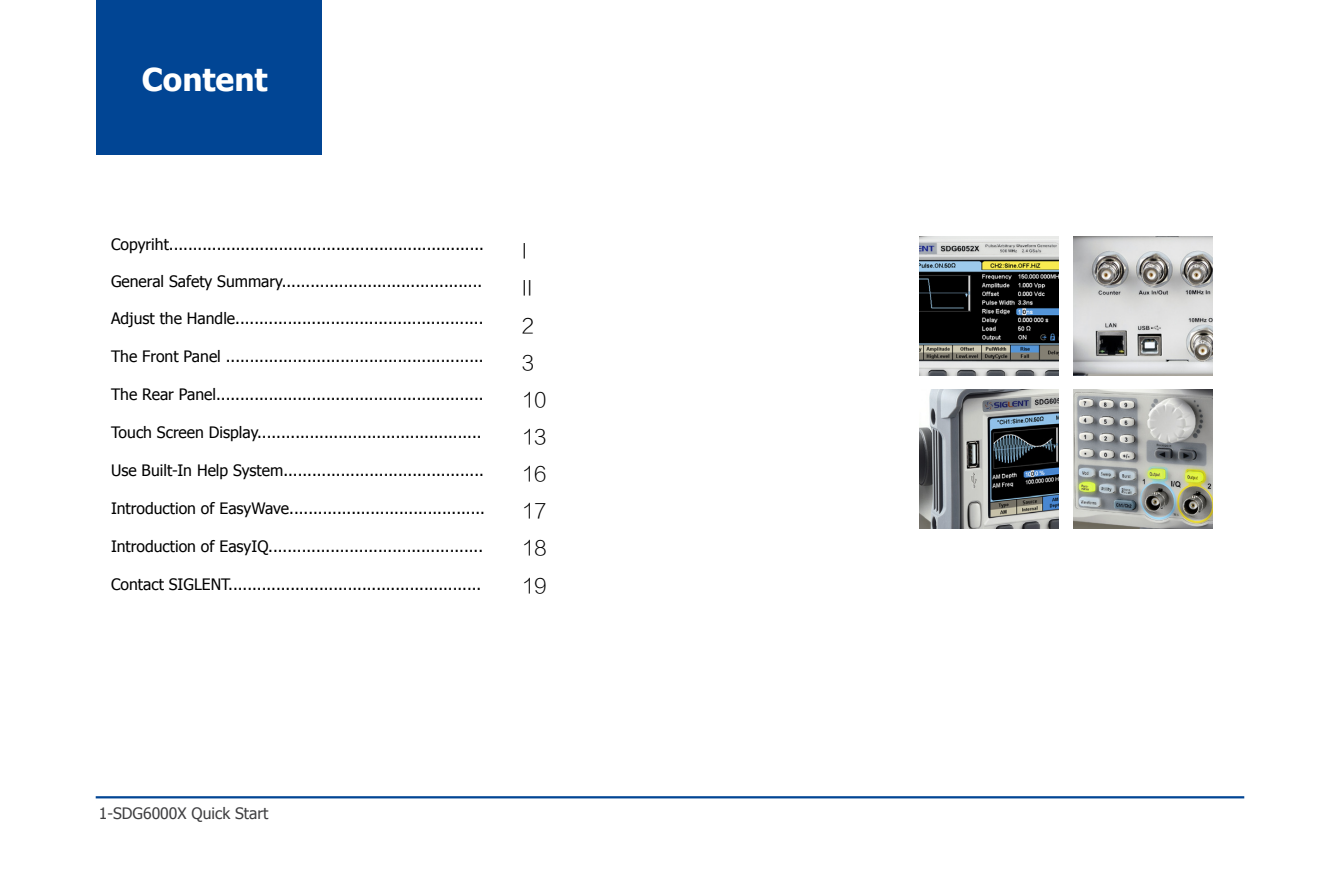
<style>
.page{position:relative;width:1340px;height:893px;background:#fff}
.page>*{position:absolute;margin:0;border:0;box-sizing:border-box;transform-origin:0 0}
.t1{font:700 31.5px "Tahoma";color:#fff}
.t2{font:20.25px/37.1px "FZLTKHK GBK1 0";color:#000}
.t3{font:15.75px "Tahoma";color:#000}
.t4{font:15.75px "Tahoma";color:#404042}
</style>
<div class="page">
<hr style="left:96px;top:796px;width:1148px;height:2px;background:#014594">
<div style="left:96px;top:0;width:225px;height:154px;background:#014594"></div>
<img style="left:919px;top:236px;width:139px;height:139px">
<img style="left:919px;top:389px;width:139px;height:139px">
<img style="left:1073px;top:389px;width:139px;height:139px">
<img style="left:1073px;top:236px;width:139px;height:139px">
<h1 class="t1" style="left:142px;top:58px;width:127px">Content</h1>
<p class="t3" style="left:111px;top:233px;width:374px">Copyriht..................................................................</p>
<p class="t3" style="left:111px;top:270px;width:372px">General Safety Summary..........................................</p>
<p class="t3" style="left:111px;top:308px;width:374px">Adjust the Handle....................................................</p>
<p class="t3" style="left:111px;top:346px;width:374px">The Front Panel ......................................................</p>
<p class="t3" style="left:111px;top:384px;width:374px">The Rear Panel........................................................</p>
<p class="t3" style="left:111px;top:422px;width:372px">Touch Screen Display...............................................</p>
<p class="t3" style="left:111px;top:460px;width:374px">Use Built-In Help System..........................................</p>
<p class="t3" style="left:111px;top:498px;width:375px">Introduction of EasyWave.........................................</p>
<p class="t3" style="left:111px;top:536px;width:373px">Introduction of EasyIQ.............................................</p>
<p class="t3" style="left:111px;top:574px;width:372px">Contact SIGLENT.....................................................</p>
<p class="t2" style="left:522px;top:233px;width:26px">I<br>II<br>2<br>3<br>10<br>13<br>16<br>17<br>18<br>19</p>
<p class="t4" style="left:99px;top:803px;width:171px">1-SDG6000X Quick Start</p>
</div>
